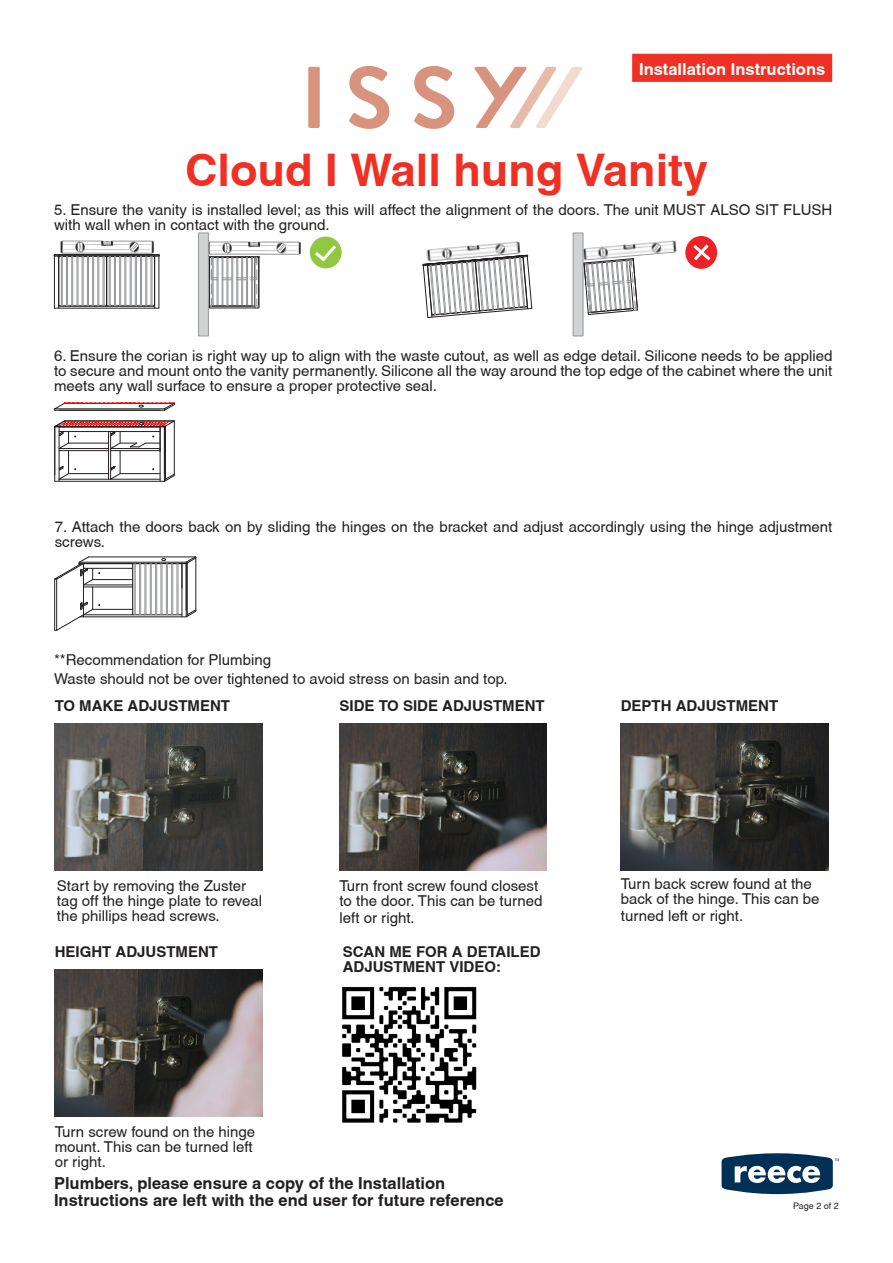
<style>
.page{position:relative;width:893px;height:1263px;background:#fff}
.page>*{position:absolute;margin:0;border:0;box-sizing:border-box;transform-origin:0 0}
.t1{font:700 45px "Helvetica";color:#ee3124}
.t2{font:700 16.5px/16.5px "Helvetica";color:#231f20}
.t3{font:700 16.5px "Helvetica";color:#fff}
.L3_Body{font:15px/15px "Helvetica";color:#231f20}
.L3_Body-2{font:700 15px/15px "Helvetica";color:#231f20}
.t4{font:9px "Helvetica";color:#231f20}
</style>
<div class="page">
<svg style="left:308px;top:66px;width:275px;height:63px"></svg>
<div style="left:632px;top:54px;width:200px;height:28px;background:#ee3124"></div>
<svg style="left:722px;top:1153px;width:117px;height:41px"></svg>
<img style="left:339px;top:723px;width:208px;height:148px">
<img style="left:621px;top:723px;width:207px;height:148px">
<img style="left:55px;top:969px;width:207px;height:147px">
<img style="left:55px;top:723px;width:207px;height:148px">
<img style="left:426px;top:241px;width:95px;height:14px">
<img style="left:59px;top:241px;width:95px;height:14px">
<hr style="left:54px;top:256px;width:1px;height:52px;background:#231f20">
<hr style="left:54px;top:308px;width:105px;height:1px;background:#231f20">
<hr style="left:59px;top:306px;width:96px;height:1px;background:#231f20">
<hr style="left:58px;top:256px;width:1px;height:52px;background:#231f20">
<hr style="left:159px;top:256px;width:1px;height:52px;background:#231f20">
<hr style="left:154px;top:256px;width:1px;height:52px;background:#231f20">
<svg style="left:54px;top:255px;width:106px;height:51px"></svg>
<svg style="left:54px;top:420px;width:121px;height:62px"></svg>
<svg style="left:54px;top:402px;width:121px;height:9px"></svg>
<svg style="left:54px;top:556px;width:142px;height:75px"></svg>
<svg style="left:310px;top:236px;width:32px;height:32px"></svg>
<div style="left:685px;top:236px;width:32px;height:33px;background:#ee2224;border-radius:50%"></div>
<svg style="left:693px;top:241px;width:21px;height:23px"></svg>
<svg style="left:312px;top:242px;width:27px;height:23px"></svg>
<svg style="left:209px;top:256px;width:51px;height:53px"></svg>
<img style="left:583px;top:240px;width:94px;height:21px">
<img style="left:209px;top:242px;width:92px;height:13px">
<div style="left:198px;top:233px;width:11px;height:103px;background:#d1d2d4;border:1px solid #97999c"></div>
<div style="left:573px;top:233px;width:10px;height:103px;background:#d1d2d4;border:1px solid #97999c"></div>
<img style="left:342px;top:986px;width:135px;height:137px">
<svg style="left:422px;top:255px;width:110px;height:63px"></svg>
<svg style="left:584px;top:258px;width:54px;height:57px"></svg>
<p class="t3" style="left:639px;top:59px;width:188px">Installation Instructions</p>
<h1 class="t1" style="left:185px;top:142px;width:525px">Cloud I Wall hung Vanity</h1>
<p class="L3_Body" style="left:54px;top:202px;width:780px">5. Ensure the vanity is installed level; as this will affect the alignment of the doors. The unit MUST ALSO SIT FLUSH with wall when in contact with the ground.</p>
<p class="L3_Body" style="left:54px;top:348px;width:780px;text-align:justify">6. Ensure the corian is right way up to align with the waste cutout, as well as edge detail. Silicone needs to be applied to secure and mount onto the vanity permanently. Silicone all the way around the top edge of the cabinet where the unit meets any wall surface to ensure a proper protective seal.</p>
<p class="L3_Body" style="left:55px;top:519px;width:779px">7. Attach the doors back on by sliding the hinges on the bracket and adjust accordingly using the hinge adjustment screws.</p>
<p class="L3_Body" style="left:54px;top:652px;width:219px">**Recommendation for Plumbing</p>
<p class="L3_Body" style="left:54px;top:671px;width:455px">Waste should not be over tightened to avoid stress on basin and top.</p>
<p class="L3_Body-2" style="left:55px;top:698px;width:177px">TO MAKE ADJUSTMENT</p>
<p class="L3_Body-2" style="left:339px;top:698px;width:207px">SIDE TO SIDE ADJUSTMENT</p>
<p class="L3_Body" style="left:57px;top:878px;width:207px">Start by removing the Zuster tag off the hinge plate to reveal the phillips head screws.</p>
<p class="L3_Body" style="left:339px;top:878px;width:205px">Turn front screw found closest to the door. This can be turned</p>
<p class="L3_Body" style="left:339px;top:910px;width:77px">left or right.</p>
<p class="L3_Body-2" style="left:55px;top:944px;width:165px">HEIGHT ADJUSTMENT</p>
<p class="L3_Body-2" style="left:343px;top:944px;width:199px">SCAN ME FOR A DETAILED<br>ADJUSTMENT VIDEO:</p>
<p class="L3_Body" style="left:55px;top:1124px;width:202px">Turn screw found on the hinge mount. This can be turned left or right.</p>
<p class="t2" style="left:54px;top:1175px;width:451px">Plumbers, please ensure a copy of the Installation<br>Instructions are left with the end user for future reference</p>
<p class="L3_Body-2" style="left:621px;top:698px;width:159px">DEPTH ADJUSTMENT</p>
<p class="L3_Body" style="left:621px;top:877px;width:200px">Turn back screw found at the back of the hinge. This can be</p>
<p class="L3_Body" style="left:621px;top:908px;width:124px">turned left or right.</p>
<p class="t4" style="left:793px;top:1200px;width:47px">Page 2 of 2</p>
</div>
